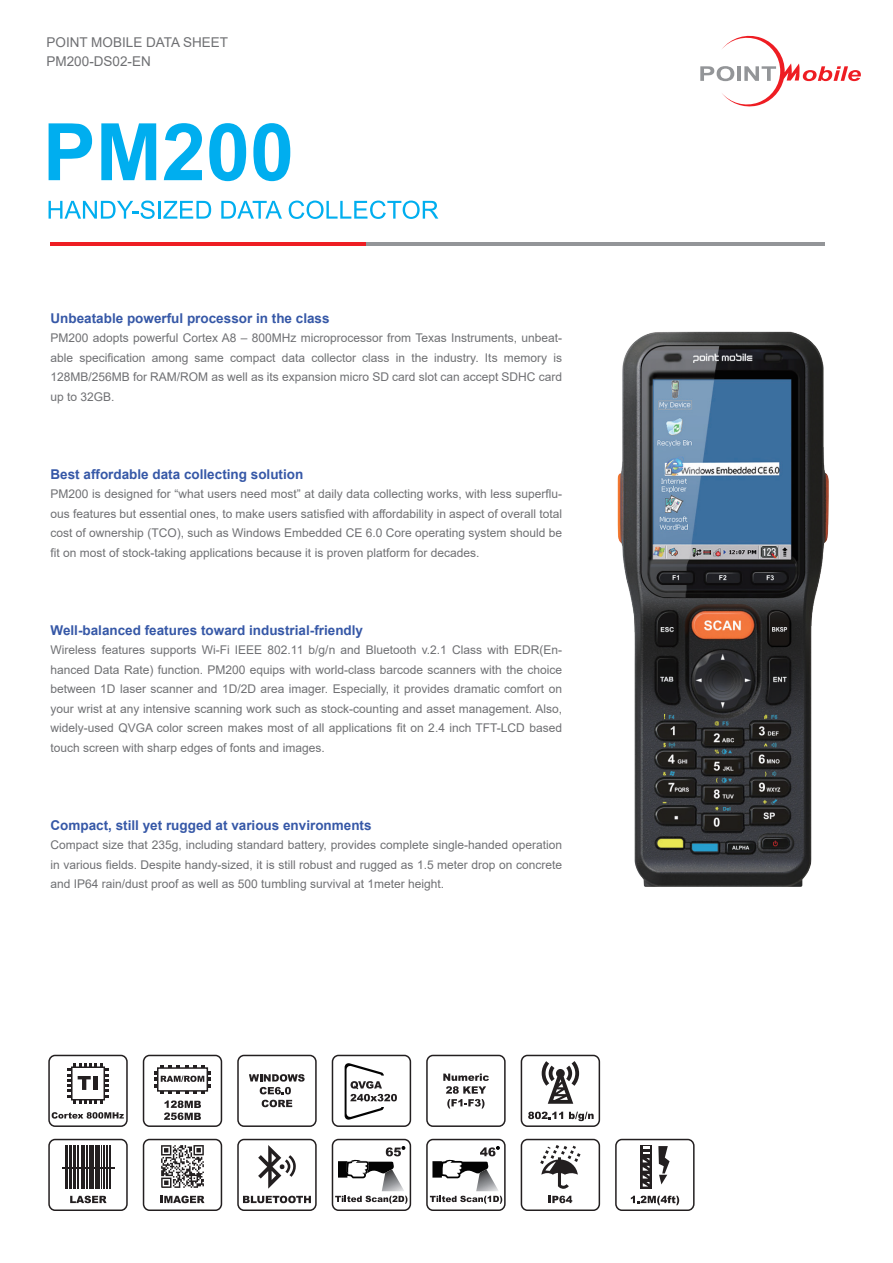
<style>
.page{position:relative;width:893px;height:1263px;background:#fff}
.page>*{position:absolute;margin:0;border:0;box-sizing:border-box;transform-origin:0 0}
.t1{font:700 13.5px "Arial";color:#3658a7}
.t2{font:13.5px/19px "Arial";color:#6f7073}
.t3{font:12px/19.5px "Arial";color:#6f7073;text-align:justify}
</style>
<div class="page">
<svg style="left:49px;top:123px;width:43px;height:57px"></svg>
<svg style="left:101px;top:123px;width:55px;height:57px"></svg>
<svg style="left:164px;top:123px;width:38px;height:57px"></svg>
<svg style="left:209px;top:123px;width:37px;height:58px"></svg>
<svg style="left:253px;top:123px;width:37px;height:58px"></svg>
<svg style="left:700px;top:35px;width:161px;height:72px"></svg>
<svg style="left:49px;top:201px;width:106px;height:18px"></svg>
<hr style="left:158px;top:201px;width:3px;height:18px;background:#00aeef">
<svg style="left:163px;top:201px;width:48px;height:18px"></svg>
<svg style="left:221px;top:201px;width:61px;height:18px"></svg>
<svg style="left:289px;top:201px;width:149px;height:18px"></svg>
<hr style="left:50px;top:242px;width:346px;height:4px;background:#ee1d23">
<hr style="left:367px;top:242px;width:458px;height:4px;background:#939598">
<img style="left:617px;top:331px;width:212px;height:556px">
<div style="left:237px;top:1139px;width:80px;height:72px;border:2px solid #231f20;border-radius:6px"></div>
<svg style="left:243px;top:1196px;width:68px;height:7px"></svg>
<svg style="left:258px;top:1145px;width:38px;height:44px"></svg>
<div style="left:521px;top:1139px;width:79px;height:72px;border:2px solid #231f20;border-radius:6px"></div>
<svg style="left:548px;top:1196px;width:24px;height:7px"></svg>
<svg style="left:540px;top:1145px;width:40px;height:44px"></svg>
<svg style="left:49px;top:1139px;width:78px;height:71px"></svg>
<div style="left:48px;top:1139px;width:80px;height:72px;border:2px solid #231f20;border-radius:6px"></div>
<svg style="left:70px;top:1196px;width:37px;height:7px"></svg>
<hr style="left:65px;top:1145px;width:1px;height:43px;background:#231f20">
<hr style="left:67px;top:1145px;width:1px;height:43px;background:#231f20">
<hr style="left:70px;top:1145px;width:2px;height:43px;background:#231f20">
<hr style="left:74px;top:1145px;width:2px;height:43px;background:#231f20">
<hr style="left:69px;top:1145px;width:1px;height:43px;background:#231f20">
<hr style="left:77px;top:1145px;width:1px;height:43px;background:#231f20">
<hr style="left:79px;top:1145px;width:1px;height:43px;background:#231f20">
<hr style="left:81px;top:1145px;width:1px;height:43px;background:#231f20">
<hr style="left:83px;top:1145px;width:2px;height:43px;background:#231f20">
<hr style="left:90px;top:1145px;width:1px;height:43px;background:#231f20">
<hr style="left:87px;top:1145px;width:1px;height:43px;background:#231f20">
<hr style="left:89px;top:1145px;width:1px;height:43px;background:#231f20">
<hr style="left:92px;top:1145px;width:1px;height:43px;background:#231f20">
<hr style="left:96px;top:1145px;width:2px;height:43px;background:#231f20">
<hr style="left:99px;top:1145px;width:1px;height:43px;background:#231f20">
<hr style="left:101px;top:1145px;width:1px;height:43px;background:#231f20">
<hr style="left:103px;top:1145px;width:2px;height:43px;background:#231f20">
<hr style="left:107px;top:1145px;width:1px;height:43px;background:#231f20">
<hr style="left:109px;top:1145px;width:1px;height:43px;background:#231f20">
<hr style="left:62px;top:1167px;width:52px;height:2px;background:#231f20">
<div style="left:521px;top:1055px;width:79px;height:72px;border:2px solid #231f20;border-radius:6px"></div>
<svg style="left:528px;top:1112px;width:35px;height:7px"></svg>
<svg style="left:569px;top:1112px;width:25px;height:9px"></svg>
<svg style="left:542px;top:1061px;width:37px;height:43px"></svg>
<div style="left:48px;top:1055px;width:80px;height:72px;border:2px solid #231f20;border-radius:6px"></div>
<svg style="left:68px;top:1063px;width:40px;height:41px"></svg>
<svg style="left:52px;top:1112px;width:72px;height:6px"></svg>
<div style="left:332px;top:1055px;width:79px;height:72px;border:2px solid #231f20;border-radius:6px"></div>
<svg style="left:345px;top:1063px;width:52px;height:57px"></svg>
<div style="left:143px;top:1055px;width:79px;height:72px;border:2px solid #231f20;border-radius:6px"></div>
<svg style="left:164px;top:1100px;width:37px;height:20px"></svg>
<svg style="left:154px;top:1065px;width:57px;height:29px"></svg>
<div style="left:237px;top:1055px;width:80px;height:72px;border:2px solid #231f20;border-radius:6px"></div>
<svg style="left:249px;top:1074px;width:56px;height:20px"></svg>
<svg style="left:262px;top:1100px;width:30px;height:7px"></svg>
<div style="left:426px;top:1055px;width:80px;height:72px;border:2px solid #231f20;border-radius:6px"></div>
<svg style="left:443px;top:1073px;width:46px;height:35px"></svg>
<div style="left:332px;top:1139px;width:79px;height:72px;border:2px solid #231f20;border-radius:6px"></div>
<svg style="left:335px;top:1146px;width:72px;height:58px"></svg>
<div style="left:426px;top:1139px;width:80px;height:72px;border:2px solid #231f20;border-radius:6px"></div>
<svg style="left:430px;top:1146px;width:72px;height:58px"></svg>
<div style="left:615px;top:1139px;width:80px;height:72px;border:2px solid #231f20;border-radius:6px"></div>
<svg style="left:640px;top:1145px;width:12px;height:43px"></svg>
<svg style="left:658px;top:1146px;width:12px;height:38px"></svg>
<svg style="left:643px;top:1147px;width:6px;height:39px"></svg>
<svg style="left:631px;top:1196px;width:48px;height:9px"></svg>
<div style="left:143px;top:1139px;width:79px;height:72px;border:2px solid #231f20;border-radius:6px"></div>
<svg style="left:160px;top:1196px;width:44px;height:7px"></svg>
<svg style="left:161px;top:1145px;width:43px;height:43px"></svg>
<p class="t2" style="left:47px;top:33px;width:183px">POINT MOBILE DATA SHEET<br>PM200-DS02-EN</p>
<p class="t1" style="left:51px;top:308px;width:281px">Unbeatable powerful processor in the class</p>
<p class="t3" style="left:51px;top:328px;width:513px">PM200 adopts powerful Cortex A8 – 800MHz microprocessor from Texas Instruments, unbeat&shy;able specification among same compact data collector class in the industry. Its memory is 128MB/256MB for RAM/ROM as well as its expansion micro SD card slot can accept SDHC card up to 32GB.</p>
<p class="t1" style="left:51px;top:464px;width:254px">Best affordable data collecting solution</p>
<p class="t3" style="left:51px;top:484px;width:513px">PM200 is designed for “what users need most” at daily data collecting works, with less superflu&shy;ous features but essential ones, to make users satisfied with affordability in aspect of overall total cost of ownership (TCO), such as Windows Embedded CE 6.0 Core operating system should be fit on most of stock-taking applications because it is proven platform for decades.</p>
<p class="t1" style="left:51px;top:620px;width:314px">Well-balanced features toward industrial-friendly</p>
<p class="t3" style="left:51px;top:640px;width:513px">Wireless features supports Wi-Fi IEEE 802.11 b/g/n and Bluetooth v.2.1 Class with EDR(En&shy;hanced Data Rate) function. PM200 equips with world-class barcode scanners with the choice between 1D laser scanner and 1D/2D area imager. Especially, it provides dramatic comfort on your wrist at any intensive scanning work such as stock-counting and asset management. Also, widely-used QVGA color screen makes most of all applications fit on 2.4 inch TFT-LCD based touch screen with sharp edges of fonts and images.</p>
<p class="t1" style="left:51px;top:815px;width:323px">Compact, still yet rugged at various environments</p>
<p class="t3" style="left:51px;top:835px;width:513px">Compact size that 235g, including standard battery, provides complete single-handed operation in various fields. Despite handy-sized, it is still robust and rugged as 1.5 meter drop on concrete and IP64 rain/dust proof as well as 500 tumbling survival at 1meter height.</p>
</div>
